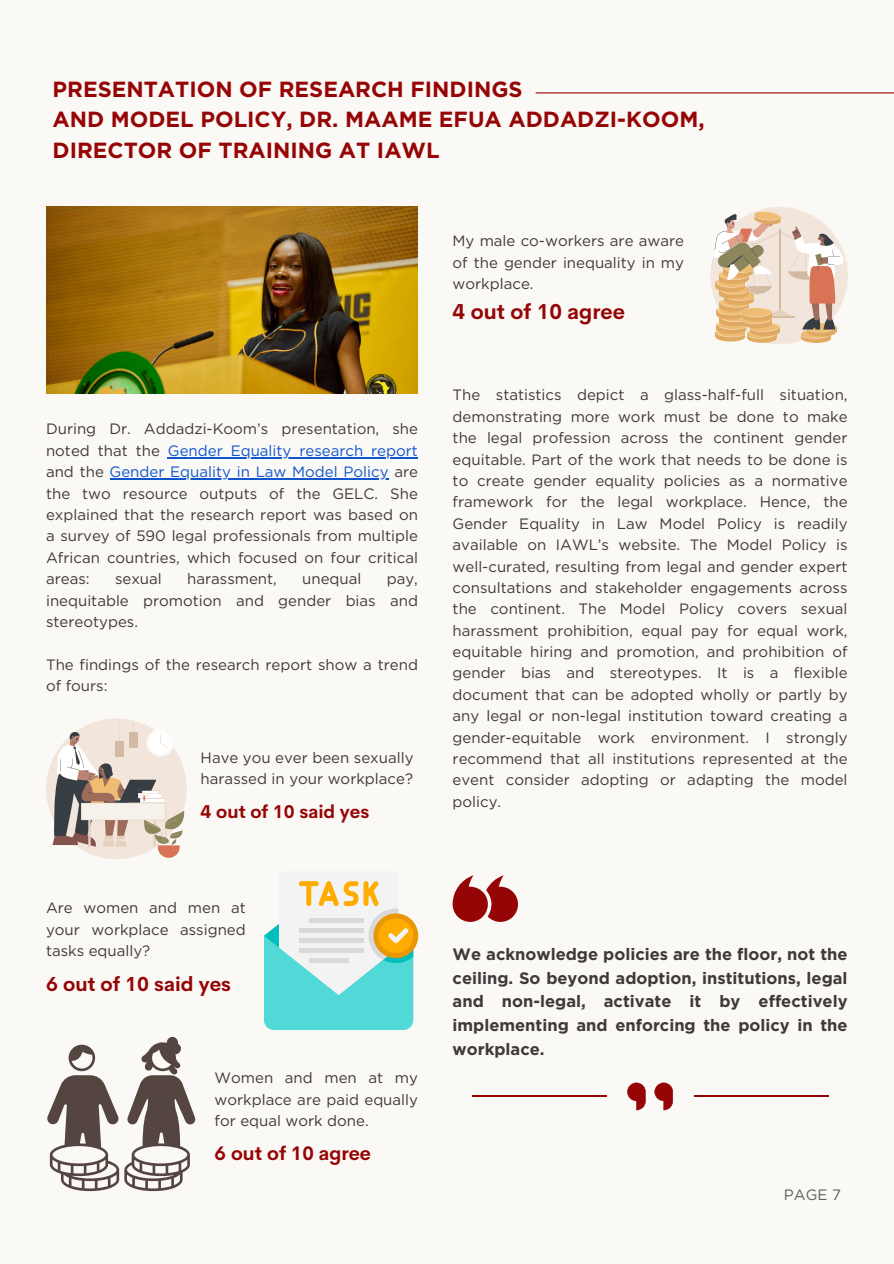
<style>
.page{position:relative;width:894px;height:1264px;background:#fff}
.page>*{position:absolute;margin:0;border:0;box-sizing:border-box;transform-origin:0 0}
.t1{font:700 21.9px/30.6px "Gotham";color:#960505}
.t2{font:700 21.15px "Cerebri Sans";color:#960505}
.t3{font:700 19.95px "Cerebri Sans";color:#960505}
.t4{font:700 19.2px "Cerebri Sans";color:#960505}
.t5{font:700 18.15px "Cerebri Sans";color:#960505}
.t6{font:700 16.5px/23.7px "Gotham";color:#3f393a;text-align:justify}
.t7{font:15px/21.3px "Gotham";color:#3f393a;text-align:justify}
.t8{font:15px/21.3px "Gotham";color:#15c;text-align:right}
.t9{font:15px "Gotham";color:#5e5e5e}
.s1{color:#3f393a}
</style>
<div class="page">
<div style="left:0;top:0;width:893px;height:1263px;background:#faf9f6"></div>
<hr style="left:535px;top:92px;width:358px;height:1px;background:#960505">
<svg style="left:452px;top:875px;width:66px;height:46px"></svg>
<svg style="left:627px;top:1082px;width:18px;height:28px"></svg>
<svg style="left:654px;top:1082px;width:18px;height:28px"></svg>
<hr style="left:694px;top:1095px;width:134px;height:2px;background:#960505">
<hr style="left:472px;top:1095px;width:134px;height:2px;background:#960505">
<img style="left:46px;top:207px;width:371px;height:186px">
<hr style="left:168px;top:457px;width:250px;height:1px;background:#15c">
<hr style="left:110px;top:478px;width:278px;height:1px;background:#15c">
<svg style="left:52px;top:718px;width:134px;height:139px"></svg>
<div style="left:129px;top:732px;width:9px;height:15px;background:#d3bba3"></div>
<div style="left:116px;top:741px;width:8px;height:16px;background:#d3bba3"></div>
<svg style="left:264px;top:881px;width:154px;height:148px"></svg>
<div style="left:309px;top:918px;width:54px;height:5px;background:#d9d9d9"></div>
<div style="left:299px;top:928px;width:64px;height:5px;background:#d9d9d9"></div>
<div style="left:299px;top:938px;width:64px;height:5px;background:#d9d9d9"></div>
<div style="left:299px;top:948px;width:64px;height:5px;background:#d9d9d9"></div>
<div style="left:309px;top:958px;width:39px;height:5px;background:#d9d9d9"></div>
<svg style="left:47px;top:1037px;width:149px;height:153px"></svg>
<div style="left:710px;top:207px;width:137px;height:137px;background:#f2e6dc;border-radius:50%"></div>
<div style="left:715px;top:332px;width:30px;height:9px;background:#e0aa63;border-radius:50%"></div>
<svg style="left:747px;top:333px;width:29px;height:10px"></svg>
<svg style="left:801px;top:333px;width:29px;height:10px"></svg>
<svg style="left:713px;top:211px;width:132px;height:127px"></svg>
<h1 class="t1" style="left:53px;top:73px;width:653px">PRESENTATION OF RESEARCH FINDINGS<br>AND MODEL POLICY, DR. MAAME EFUA ADDADZI-KOOM,<br>DIRECTOR OF TRAINING AT IAWL</h1>
<p class="t7" style="left:46px;top:418px;width:373px">During Dr. Addadzi-Koom’s presentation, she noted that the</p>
<p class="t8" style="left:46px;top:440px;width:373px">Gender Equality research report<br><span class="s1">and the</span> Gender Equality in Law Model Policy <span class="s1">are</span></p>
<p class="t7" style="left:46px;top:482px;width:373px">the two resource outputs of the GELC. She explained that the research report was based on a survey of 590 legal professionals from multiple African countries, which focused on four critical areas:</p>
<p class="t7" style="left:115px;top:568px;width:48px">sexual</p>
<p class="t7" style="left:187px;top:568px;width:91px">harassment,</p>
<p class="t7" style="left:302px;top:568px;width:61px">unequal</p>
<p class="t7" style="left:46px;top:568px;width:373px;text-indent:340px">pay, inequitable promotion and gender bias and stereotypes.</p>
<p class="t7" style="left:46px;top:653px;width:373px">The findings of the research report show a trend of fours:</p>
<p class="t7" style="left:200px;top:746px;width:214px">Have you ever been sexually</p>
<h3 class="t7" style="left:200px;top:768px;width:214px">harassed in your workplace?</h3>
<p class="t5" style="left:200px;top:799px;width:170px">4 out of 10 said yes</p>
<h2 class="t7" style="left:46px;top:897px;width:201px">Are women and men at your workplace assigned tasks equally?</h2>
<p class="t3" style="left:46px;top:970px;width:186px">6 out of 10 said yes</p>
<p class="t7" style="left:214px;top:1066px;width:205px">Women and men at my workplace are paid equally for equal work done.</p>
<p class="t4" style="left:214px;top:1141px;width:158px">6 out of 10 agree</p>
<h3 class="t7" style="left:452px;top:230px;width:233px">My male co-workers are aware of the gender inequality in my workplace.</h3>
<p class="t2" style="left:452px;top:298px;width:174px">4 out of 10 agree</p>
<p class="t7" style="left:452px;top:384px;width:396px">The statistics depict a glass-half-full situation, demonstrating more work must be done to make the legal profession across the continent gender equitable. Part of the work that needs to be done is to create gender equality policies as a normative framework for the legal workplace. Hence, the Gender Equality in Law Model Policy is readily available on IAWL’s website. The Model Policy is well-curated, resulting from legal and gender expert consultations and stakeholder engagements across the continent. The Model Policy covers sexual harassment prohibition, equal pay for equal work, equitable hiring and promotion, and prohibition of gender bias and stereotypes. It is a flexible document that can be adopted wholly or partly by any legal or non-legal institution toward creating a gender-equitable work environment. I strongly recommend that all institutions represented at the event consider adopting or adapting the model policy.</p>
<p class="t6" style="left:452px;top:942px;width:396px">We acknowledge policies are the floor, not the ceiling. So beyond adoption, institutions, legal and non-legal, activate it by effectively implementing and enforcing the policy in the workplace.</p>
<h2 class="t9" style="left:783px;top:1185px;width:59px">PAGE 7</h2>
</div>
